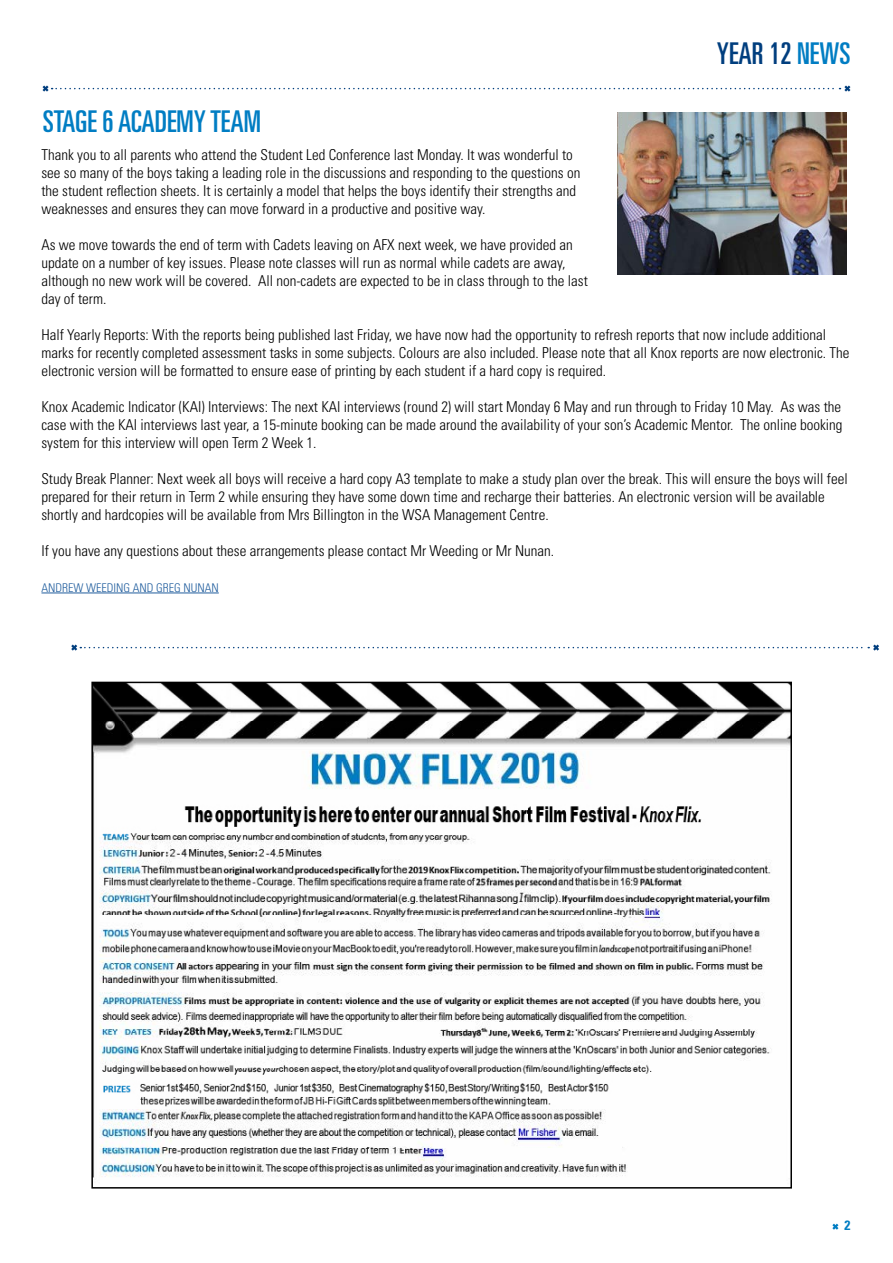
<style>
.page{position:relative;width:893px;height:1263px;background:#fff}
.page>*{position:absolute;margin:0;border:0;box-sizing:border-box;transform-origin:0 0}
.t1{font:ultra-condensed 30px "Univers LT Std";color:#007dc3}
.t2{font:ultra-condensed 30px "Univers LT Std";color:#003e7e}
.t3{font:300 condensed 15px/18px "Univers LT Std";color:#000}
.t4{font:700 condensed 13.5px "Univers LT Std";color:#007dc3}
.t5{font:300 condensed 12px "Univers LT Std";color:#215e9e}
.s1{color:#007dc3}
</style>
<div class="page">
<svg style="left:832px;top:1223px;width:7px;height:7px"></svg>
<svg style="left:42px;top:85px;width:809px;height:7px"></svg>
<svg style="left:71px;top:644px;width:808px;height:7px"></svg>
<img style="left:618px;top:113px;width:228px;height:162px">
<hr style="left:41px;top:593px;width:178px;height:1px;background:#215e9e">
<img style="left:94px;top:685px;width:695px;height:492px">
<div style="left:91px;top:682px;width:701px;height:506px;border:2px solid #000"></div>
<h1 class="t2" style="left:717px;top:37px;width:135px">YEAR 12 <span class="s1">NEWS</span></h1>
<h1 class="t1" style="left:43px;top:105px;width:220px">STAGE 6 ACADEMY TEAM</h1>
<p class="t3" style="left:41px;top:145px;width:540px">Thank you to all parents who attend the Student Led Conference last Monday. It was wonderful to see so many of the boys taking a leading role in the discussions and responding to the questions on the student reflection sheets. It is certainly a model that helps the boys identify their strengths and weaknesses and ensures they can move forward in a productive and positive way.</p>
<p class="t3" style="left:41px;top:235px;width:548px">As we move towards the end of term with Cadets leaving on AFX next week, we have provided an update on a number of key issues. Please note classes will run as normal while cadets are away, although no new work will be covered. All non-cadets are expected to be in class through to the last day of term.</p>
<p class="t3" style="left:41px;top:325px;width:809px">Half Yearly Reports: With the reports being published last Friday, we have now had the opportunity to refresh reports that now include additional marks for recently completed assessment tasks in some subjects. Colours are also included. Please note that all Knox reports are now electronic. The electronic version will be formatted to ensure ease of printing by each student if a hard copy is required.</p>
<p class="t3" style="left:41px;top:397px;width:803px;text-align:justify">Knox Academic Indicator (KAI) Interviews: The next KAI interviews (round 2) will start Monday 6 May and run through to Friday 10 May. As was the case with the KAI interviews last year, a 15-minute booking can be made around the availability of your son’s Academic Mentor. The online booking system for this interview will open Term 2 Week 1.</p>
<p class="t3" style="left:41px;top:469px;width:808px">Study Break Planner: Next week all boys will receive a hard copy A3 template to make a study plan over the break. This will ensure the boys will feel prepared for their return in Term 2 while ensuring they have some down time and recharge their batteries. An electronic version will be available shortly and hardcopies will be available from Mrs Billington in the WSA Management Centre.</p>
<p class="t3" style="left:41px;top:541px;width:514px">If you have any questions about these arrangements please contact Mr Weeding or Mr Nunan.</p>
<p class="t5" style="left:41px;top:580px;width:179px">ANDREW WEEDING AND GREG NUNAN</p>
<p class="t4" style="left:844px;top:1217px;width:7px">2</p>
</div>
